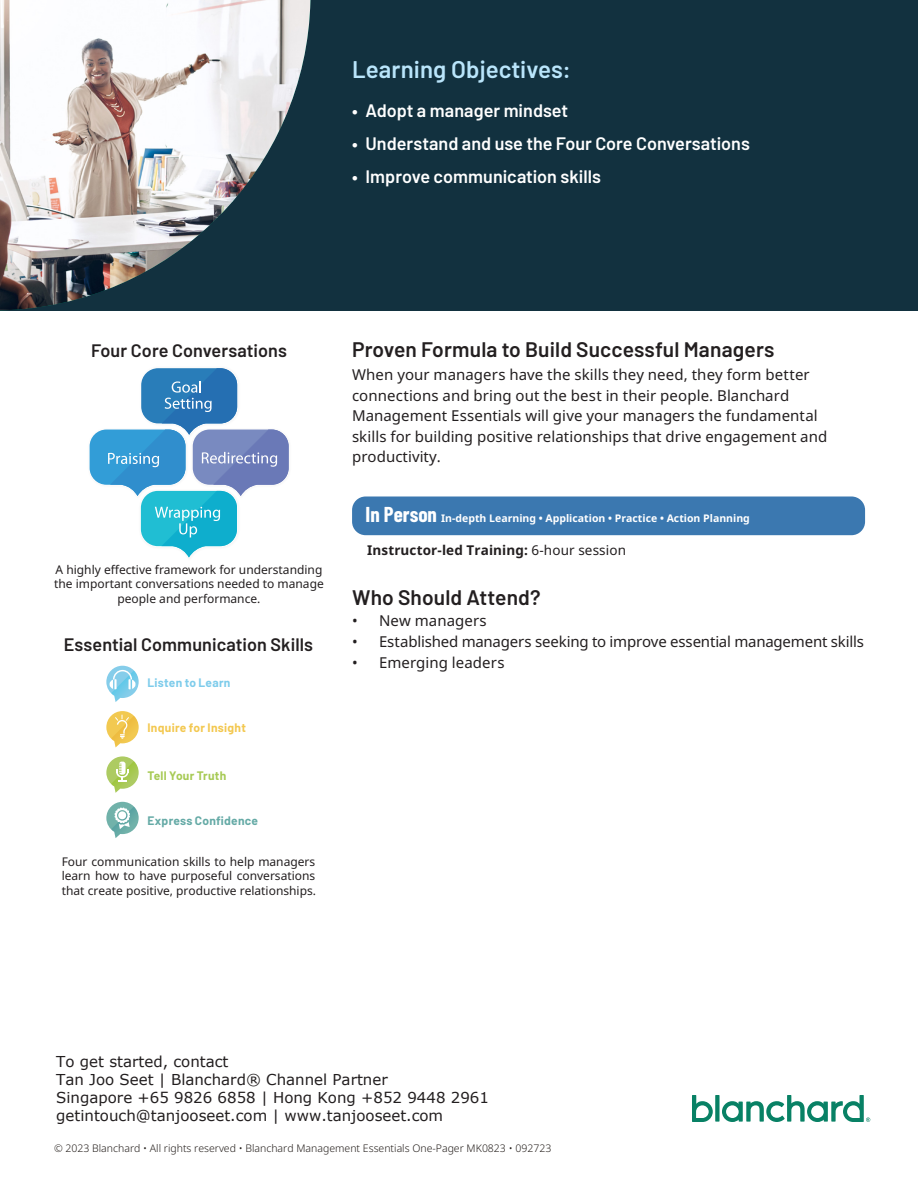
<style>
.page{position:relative;width:918px;height:1188px;background:#fff}
.page>*{position:absolute;margin:0;border:0;box-sizing:border-box;transform-origin:0 0}
.t1{font:600 24px "Barlow";color:#b9e5fb}
.t2{font:600 21px "Barlow";letter-spacing:.005em;color:#231f20}
.t3{font:600 18px "Barlow";color:#fff}
.t4{font:600 18px "Barlow";letter-spacing:.005em;color:#231f20}
.t5{font:15px/20.5px "Noto Sans";letter-spacing:.005em;color:#231f20}
.t6{font:15px/18px "Verdana";color:#221e1f}
.t7{font:700 13.5px "Noto Sans";letter-spacing:.01em;color:#231f20}
.t8{font:12px/14.4px "Noto Sans";color:#231f20;text-align:center}
.t9{font:700 12px "Barlow";letter-spacing:.025em;color:#f3c850}
.t10{font:700 12px "Barlow";letter-spacing:.02em;color:#65aaa6}
.t11{font:700 12px "Barlow";letter-spacing:.025em;color:#7ecceb}
.t12{font:700 12px "Barlow";letter-spacing:.02em;color:#a7ca55}
.t13{font:300 10.5px "Noto Sans";color:#241e1b}
.t14{font:700 10.5px "Noto Sans";color:#fff}
.s1{font-family:"Barlow Condensed";font-size:21px}
.s2{font-weight:400}
</style>
<div class="page">
<div style="left:0;top:0;width:918px;height:310px;background:#12313f"></div>
<img style="left:0;top:0;width:310px;height:310px">
<div style="left:352px;top:496px;width:513px;height:39px;background:#3b78b0;border-radius:14px"></div>
<svg style="left:89px;top:368px;width:200px;height:190px"></svg>
<svg style="left:106px;top:666px;width:33px;height:36px"></svg>
<svg style="left:106px;top:711px;width:33px;height:36px"></svg>
<svg style="left:106px;top:756px;width:33px;height:37px"></svg>
<svg style="left:106px;top:802px;width:33px;height:36px"></svg>
<svg style="left:692px;top:1095px;width:21px;height:27px"></svg>
<div style="left:715px;top:1095px;width:5px;height:27px;background:#088165"></div>
<svg style="left:722px;top:1095px;width:148px;height:27px"></svg>
<h1 class="t1" style="left:352px;top:51px;width:220px">Learning Objectives:</h1>
<p class="t3" style="left:352px;top:97px;width:218px">• Adopt a manager mindset</p>
<p class="t3" style="left:352px;top:130px;width:399px">• Understand and use the Four Core Conversations</p>
<p class="t3" style="left:352px;top:163px;width:250px">• Improve communication skills</p>
<p class="t4" style="left:91px;top:337px;width:197px">Four Core Conversations</p>
<p class="t8" style="left:54px;top:562px;width:271px">A highly effective framework for understanding the important conversations needed to manage people and performance.</p>
<p class="t4" style="left:64px;top:631px;width:251px">Essential Communication Skills</p>
<p class="t11" style="left:148px;top:674px;width:84px">Listen to Learn</p>
<p class="t9" style="left:148px;top:719px;width:100px">Inquire for Insight</p>
<p class="t12" style="left:148px;top:767px;width:80px">Tell Your Truth</p>
<p class="t10" style="left:148px;top:812px;width:112px">Express Confidence</p>
<p class="t8" style="left:62px;top:855px;width:256px;text-align:justify">Four communication skills to help managers learn how to have purposeful conversations that create positive, productive relationships.</p>
<h2 class="t2" style="left:352px;top:334px;width:424px">Proven Formula to Build Successful Managers</h2>
<p class="t5" style="left:352px;top:365px;width:477px">When your managers have the skills they need, they form better connections and bring out the best in their people. Blanchard Management Essentials will give your managers the fundamental skills for building positive relationships that drive engagement and productivity.</p>
<p class="t14" style="left:366px;top:512px;width:386px"><span class="s1">In Person</span> In-depth Learning • Application • Practice • Action Planning</p>
<p class="t7" style="left:367px;top:542px;width:261px">Instructor-led Training: <span class="s2">6-hour session</span></p>
<h2 class="t2" style="left:352px;top:582px;width:190px">Who Should Attend?</h2>
<p class="t5" style="left:352px;top:610px;width:136px">• New managers</p>
<p class="t5" style="left:352px;top:631px;width:513px">• Established managers seeking to improve essential management skills</p>
<p class="t5" style="left:352px;top:652px;width:154px">• Emerging leaders</p>
<p class="t6" style="left:56px;top:1053px;width:434px">To get started, contact<br>Tan Joo Seet | Blanchard® Channel Partner<br>Singapore +65 9826 6858 | Hong Kong +852 9448 2961 getintouch@tanjooseet.com | www.tanjooseet.com</p>
<p class="t13" style="left:54px;top:1142px;width:499px">© 2023 Blanchard • All rights reserved • Blanchard Management Essentials One-Pager MK0823 • 092723</p>
</div>
